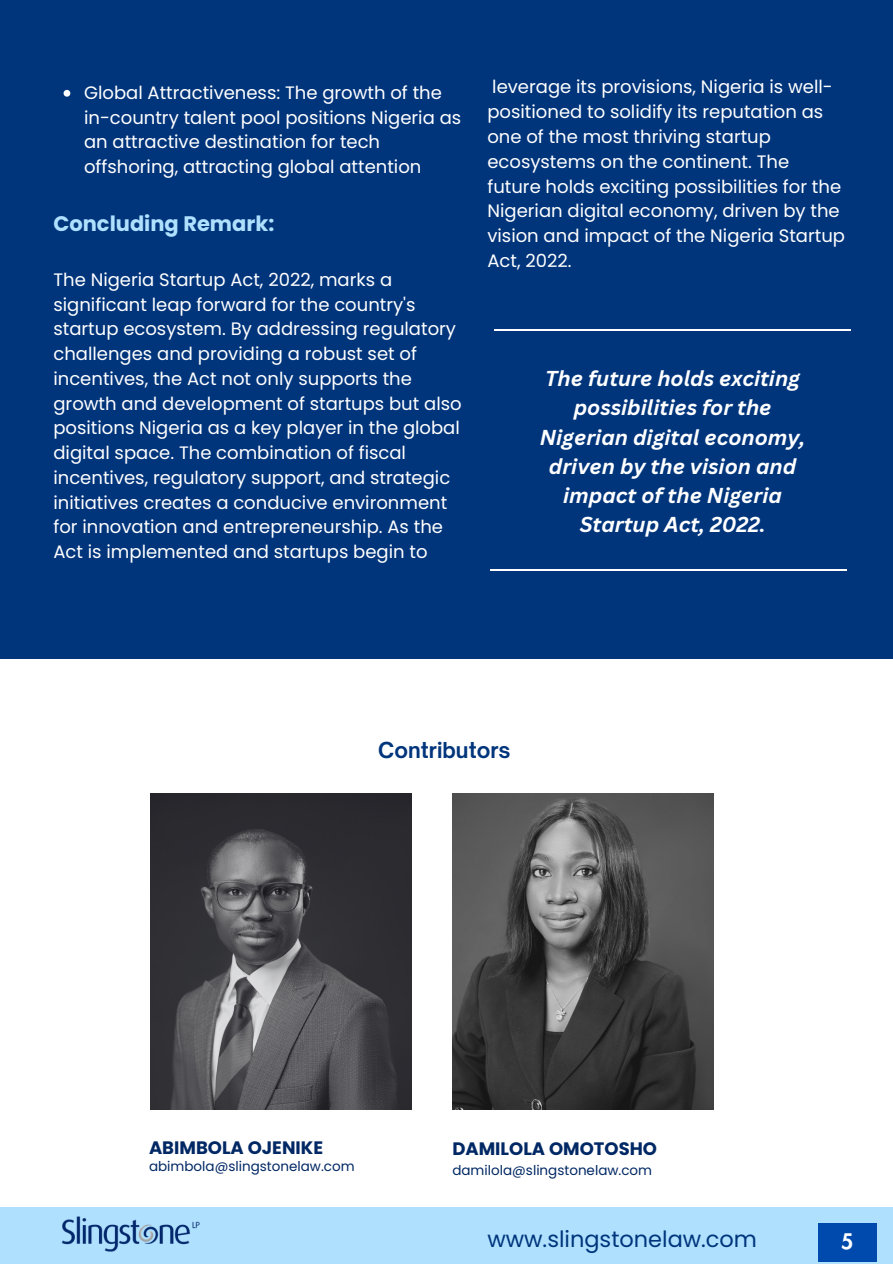
<style>
.page{position:relative;width:893px;height:1264px;background:#fff}
.page>*{position:absolute;margin:0;border:0;box-sizing:border-box;transform-origin:0 0}
.t1{font:22.5px "Poppins";color:#00357c}
.t2{font:italic 700 21px/29.2px "Canva Sans";color:#fff;text-align:center}
.t3{font:700 21px "Poppins";color:#afe1ff}
.t4{font:700 21px "Open Sauce One";color:#00357c}
.t5{font:800 21px "Futura LT Pro";color:#fff}
.t6{font:18px/24.8px "Poppins";color:#fff}
.t7{font:700 18px "Poppins";color:#002864}
.t8{font:13.5px "Poppins";color:#002864}
</style>
<div class="page">
<div style="left:0;top:0;width:892px;height:658px;background:#00357c"></div>
<div style="left:0;top:1207px;width:892px;height:56px;background:#afe1ff"></div>
<img style="left:61px;top:1216px;width:139px;height:36px">
<div style="left:818px;top:1223px;width:58px;height:38px;background:#004aad"></div>
<svg style="left:64px;top:90px;width:6px;height:7px"></svg>
<img style="left:452px;top:793px;width:261px;height:316px">
<img style="left:151px;top:793px;width:261px;height:316px">
<hr style="left:490px;top:569px;width:356px;height:1px;background:#fff">
<hr style="left:494px;top:329px;width:356px;height:2px;background:#fff">
<p class="t6" style="left:84px;top:80px;width:379px">Global Attractiveness: The growth of the in-country talent pool positions Nigeria as an attractive destination for tech offshoring, attracting global attention</p>
<p class="t3" style="left:53px;top:208px;width:222px">Concluding Remark:</p>
<p class="t6" style="left:53px;top:267px;width:410px">The Nigeria Startup Act, 2022, marks a significant leap forward for the country's startup ecosystem. By addressing regulatory challenges and providing a robust set of incentives, the Act not only supports the growth and development of startups but also positions Nigeria as a key player in the global digital space. The combination of fiscal incentives, regulatory support, and strategic initiatives creates a conducive environment for innovation and entrepreneurship. As the Act is implemented and startups begin to</p>
<p class="t6" style="left:487px;top:75px;width:359px">leverage its provisions, Nigeria is well&shy;positioned to solidify its reputation as one of the most thriving startup ecosystems on the continent. The future holds exciting possibilities for the Nigerian digital economy, driven by the vision and impact of the Nigeria Startup Act, 2022.</p>
<p class="t2" style="left:539px;top:363px;width:267px">The future holds exciting possibilities for the<br>Nigerian digital economy, driven by the vision and impact of the Nigeria<br>Startup Act, 2022.</p>
<p class="t4" style="left:378px;top:736px;width:134px">Contributors</p>
<p class="t7" style="left:149px;top:1135px;width:176px">ABIMBOLA OJENIKE</p>
<p class="t8" style="left:149px;top:1156px;width:207px">abimbola@slingstonelaw.com</p>
<p class="t7" style="left:452px;top:1136px;width:206px">DAMILOLA OMOTOSHO</p>
<p class="t8" style="left:452px;top:1160px;width:201px">damilola@slingstonelaw.com</p>
<p class="t1" style="left:487px;top:1223px;width:271px">www.slingstonelaw.com</p>
<p class="t5" style="left:841px;top:1231px;width:14px">5</p>
</div>
